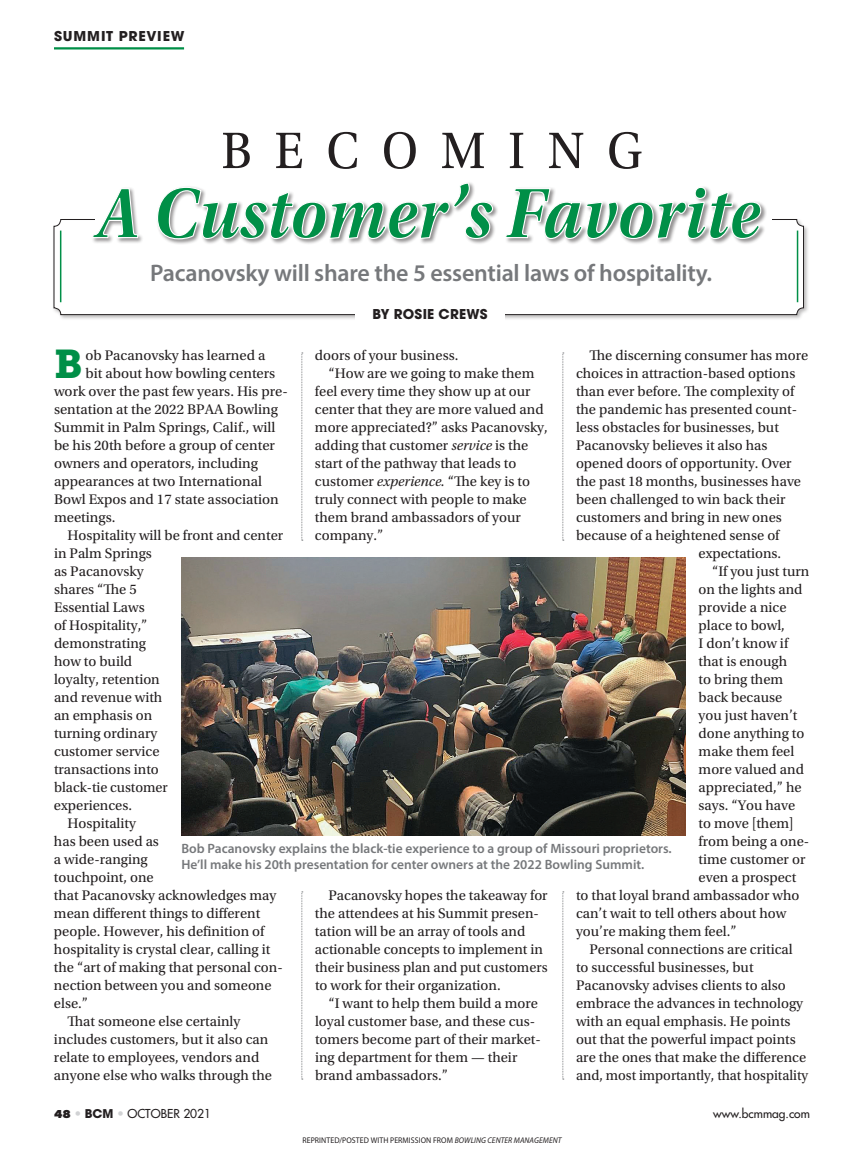
<style>
.page{position:relative;width:864px;height:1161px;background:#fff}
.page>*{position:absolute;margin:0;border:0;box-sizing:border-box;transform-origin:0 0}
.t1{font:54px "Utopia Std";letter-spacing:.45em;color:#231f20;scale:.93 1}
.t2{font:39.75px "Museo Slab 900";color:#008f47}
.t3{font:600 24px "Myriad Pro";letter-spacing:-.01em;color:#76787b}
.t4{font:14.7px/18px "Utopia Std";color:#231f20}
.t5{font:600 13.5px/16.5px "Myriad Pro";color:#76787b}
.t6{font:700 13.5px "ITC Avant Garde Pro";letter-spacing:.045em;color:#231f20;scale:1.04 1}
.t7{font:700 13.5px "ITC Avant Garde Pro";letter-spacing:.015em;color:#231f20}
.t8{font:12px "Futura";color:#231f20}
.t9{font:8.25px "Myriad Pro";letter-spacing:.01em;color:#231f20;scale:.95 1}
.s1{font-style:italic}
.s2{font-weight:700;font-stretch:expanded}
.s3{color:#d1d2d4}
.s4{font-family:"ITC Avant Garde Pro";font-weight:700}
</style>
<div class="page">
<hr style="left:54px;top:47px;width:130px;height:3px;background:#008f47">
<svg style="left:562px;top:892px;width:2px;height:188px"></svg>
<svg style="left:302px;top:892px;width:1px;height:188px"></svg>
<img style="left:181px;top:557px;width:504px;height:278px">
<div style="left:52px;top:218px;width:758px;height:103px;background:#231f20;opacity:.3"></div>
<div style="left:54px;top:220px;width:750px;height:95px;background:#fff;border-radius:7px"></div>
<div style="left:54px;top:219px;width:750px;height:96px;border:1px solid #231f20;border-radius:7px"></div>
<div style="left:95px;top:186px;width:676px;height:61px;background:#fff"></div>
<div style="left:355px;top:304px;width:150px;height:20px;background:#fff"></div>
<svg style="left:562px;top:353px;width:2px;height:188px"></svg>
<svg style="left:302px;top:353px;width:1px;height:188px"></svg>
<div style="left:91px;top:181px;width:676px;height:64px;background:#231f20;opacity:.5"></div>
<svg style="left:91px;top:182px;width:671px;height:58px"></svg>
<hr style="left:60px;top:231px;width:1px;height:71px;background:#008f47">
<hr style="left:797px;top:231px;width:1px;height:71px;background:#008f47">
<p class="t6" style="left:54px;top:27px;width:127px">SUMMIT PREVIEW</p>
<h1 class="t1" style="left:221px;top:121px;width:454px">BECOMING</h1>
<h3 class="t3" style="left:150px;top:258px;width:563px">Pacanovsky will share the 5 essential laws of hospitality.</h3>
<p class="t7" style="left:373px;top:305px;width:116px">BY ROSIE CREWS</p>
<h2 class="t2" style="left:54px;top:341px;width:30px">B</h2>
<p class="t4" style="left:85px;top:347px;width:182px">ob Pacanovsky has learned a</p>
<p class="t4" style="left:589px;top:347px;width:220px">The discerning consumer has more</p>
<p class="t4" style="left:576px;top:365px;width:221px">choices in attraction-based options</p>
<p class="t4" style="left:576px;top:383px;width:220px">than ever before. The complexity of</p>
<p class="t4" style="left:576px;top:401px;width:223px">the pandemic has presented count-</p>
<p class="t4" style="left:576px;top:419px;width:204px">less obstacles for businesses, but</p>
<p class="t4" style="left:576px;top:437px;width:193px">Pacanovsky believes it also has</p>
<p class="t4" style="left:576px;top:455px;width:217px">opened doors of opportunity. Over</p>
<p class="t4" style="left:576px;top:473px;width:227px">the past 18 months, businesses have</p>
<p class="t4" style="left:576px;top:491px;width:211px">been challenged to win back their</p>
<p class="t4" style="left:576px;top:509px;width:207px">customers and bring in new ones</p>
<p class="t4" style="left:576px;top:527px;width:205px">because of a heightened sense of</p>
<p class="t4" style="left:699px;top:545px;width:84px">expectations.</p>
<p class="t4" style="left:712px;top:563px;width:99px">“If you just turn</p>
<p class="t4" style="left:699px;top:581px;width:105px">on the lights and</p>
<p class="t4" style="left:699px;top:599px;width:89px">provide a nice</p>
<p class="t4" style="left:699px;top:617px;width:88px">place to bowl,</p>
<p class="t4" style="left:699px;top:635px;width:91px">I don’t know if</p>
<p class="t4" style="left:699px;top:653px;width:90px">that is enough</p>
<p class="t4" style="left:699px;top:671px;width:86px">to bring them</p>
<p class="t4" style="left:699px;top:689px;width:85px">back because</p>
<p class="t4" style="left:699px;top:707px;width:100px">you just haven’t</p>
<p class="t4" style="left:699px;top:725px;width:107px">done anything to</p>
<p class="t4" style="left:699px;top:743px;width:97px">make them feel</p>
<p class="t4" style="left:699px;top:761px;width:107px">more valued and</p>
<p class="t4" style="left:699px;top:779px;width:105px">appreciated,” he</p>
<p class="t4" style="left:699px;top:797px;width:98px">says. “You have</p>
<p class="t4" style="left:699px;top:815px;width:97px">to move [them]</p>
<p class="t4" style="left:699px;top:833px;width:112px">from being a one-</p>
<p class="t4" style="left:699px;top:851px;width:108px">time customer or</p>
<p class="t4" style="left:699px;top:869px;width:99px">even a prospect</p>
<p class="t4" style="left:576px;top:887px;width:225px">to that loyal brand ambassador who</p>
<p class="t4" style="left:576px;top:905px;width:212px">can’t wait to tell others about how</p>
<p class="t4" style="left:576px;top:923px;width:162px">you’re making them feel.”</p>
<p class="t4" style="left:589px;top:941px;width:205px">Personal connections are critical</p>
<p class="t4" style="left:576px;top:959px;width:179px">to successful businesses, but</p>
<p class="t4" style="left:576px;top:977px;width:211px">Pacanovsky advises clients to also</p>
<p class="t4" style="left:576px;top:995px;width:229px">embrace the advances in technology</p>
<p class="t4" style="left:576px;top:1013px;width:216px">with an equal emphasis. He points</p>
<p class="t4" style="left:576px;top:1031px;width:221px">out that the powerful impact points</p>
<p class="t4" style="left:576px;top:1049px;width:232px">are the ones that make the difference</p>
<p class="t4" style="left:576px;top:1067px;width:234px">and, most importantly, that hospitality</p>
<p class="t4" style="left:315px;top:347px;width:145px">doors of your business.</p>
<p class="t4" style="left:328px;top:365px;width:207px">“How are we going to make them</p>
<p class="t4" style="left:315px;top:383px;width:217px">feel every time they show up at our</p>
<p class="t4" style="left:315px;top:401px;width:230px">center that they are more valued and</p>
<p class="t4" style="left:315px;top:419px;width:234px">more appreciated?” asks Pacanovsky,</p>
<p class="t4" style="left:315px;top:437px;width:215px">adding that customer <span class="s1">service</span> is the</p>
<p class="t4" style="left:315px;top:455px;width:203px">start of the pathway that leads to</p>
<p class="t4" style="left:315px;top:473px;width:216px">customer <span class="s1">experience.</span> “The key is to</p>
<p class="t4" style="left:315px;top:491px;width:213px">truly connect with people to make</p>
<p class="t4" style="left:315px;top:509px;width:207px">them brand ambassadors of your</p>
<p class="t4" style="left:315px;top:527px;width:70px">company.”</p>
<p class="t4" style="left:85px;top:365px;width:191px">bit about how bowling centers</p>
<p class="t4" style="left:54px;top:383px;width:235px">work over the past few years. His pre-</p>
<p class="t4" style="left:54px;top:401px;width:226px">sentation at the 2022 BPAA Bowling</p>
<p class="t4" style="left:54px;top:419px;width:223px">Summit in Palm Springs, Calif., will</p>
<p class="t4" style="left:54px;top:437px;width:223px">be his 20th before a group of center</p>
<p class="t4" style="left:54px;top:455px;width:206px">owners and operators, including</p>
<p class="t4" style="left:54px;top:473px;width:210px">appearances at two International</p>
<p class="t4" style="left:54px;top:491px;width:226px">Bowl Expos and 17 state association</p>
<p class="t4" style="left:54px;top:509px;width:63px">meetings.</p>
<p class="t4" style="left:68px;top:527px;width:217px">Hospitality will be front and center</p>
<p class="t4" style="left:54px;top:545px;width:99px">in Palm Springs</p>
<p class="t4" style="left:54px;top:563px;width:91px">as Pacanovsky</p>
<p class="t4" style="left:54px;top:581px;width:84px">shares “The 5</p>
<p class="t4" style="left:54px;top:599px;width:92px">Essential Laws</p>
<p class="t4" style="left:54px;top:617px;width:95px">of Hospitality,”</p>
<p class="t4" style="left:54px;top:635px;width:94px">demonstrating</p>
<p class="t4" style="left:54px;top:653px;width:80px">how to build</p>
<p class="t4" style="left:54px;top:671px;width:107px">loyalty, retention</p>
<p class="t4" style="left:54px;top:689px;width:110px">and revenue with</p>
<p class="t4" style="left:54px;top:707px;width:100px">an emphasis on</p>
<p class="t4" style="left:54px;top:725px;width:105px">turning ordinary</p>
<p class="t4" style="left:54px;top:743px;width:107px">customer service</p>
<p class="t4" style="left:54px;top:761px;width:106px">transactions into</p>
<p class="t4" style="left:54px;top:779px;width:115px">black-tie customer</p>
<p class="t4" style="left:54px;top:797px;width:80px">experiences.</p>
<p class="t4" style="left:67px;top:815px;width:70px">Hospitality</p>
<p class="t4" style="left:54px;top:833px;width:106px">has been used as</p>
<p class="t4" style="left:54px;top:851px;width:95px">a wide-ranging</p>
<p class="t4" style="left:54px;top:869px;width:101px">touchpoint, one</p>
<p class="t4" style="left:54px;top:887px;width:224px">that Pacanovsky acknowledges may</p>
<p class="t4" style="left:54px;top:905px;width:208px">mean different things to different</p>
<p class="t4" style="left:54px;top:923px;width:212px">people. However, his definition of</p>
<p class="t4" style="left:54px;top:941px;width:218px">hospitality is crystal clear, calling it</p>
<p class="t4" style="left:54px;top:959px;width:230px">the “art of making that personal con-</p>
<p class="t4" style="left:54px;top:977px;width:219px">nection between you and someone</p>
<p class="t4" style="left:54px;top:995px;width:36px">else.”</p>
<p class="t4" style="left:67px;top:1013px;width:174px">That someone else certainly</p>
<p class="t4" style="left:54px;top:1031px;width:216px">includes customers, but it also can</p>
<p class="t4" style="left:54px;top:1049px;width:207px">relate to employees, vendors and</p>
<p class="t4" style="left:54px;top:1067px;width:220px">anyone else who walks through the</p>
<p class="t5" style="left:181px;top:840px;width:492px">Bob Pacanovsky explains the black-tie experience to a group of Missouri proprietors.<br>He’ll make his 20th presentation for center owners at the 2022 Bowling Summit.</p>
<p class="t4" style="left:315px;top:887px;width:234px;text-indent:13px">Pacanovsky hopes the takeaway for the attendees at his Summit presen&shy;tation will be an array of tools and actionable concepts to implement in their business plan and put customers to work for their organization.</p>
<p class="t4" style="left:315px;top:995px;width:227px;text-indent:13px">“I want to help them build a more loyal customer base, and these cus&shy;tomers become part of their market&shy;ing department for them — their brand ambassadors.”</p>
<p class="t8" style="left:54px;top:1106px;width:159px"><span class="s2">48</span> <span class="s3">•</span> <span class="s4">BCM</span> <span class="s3">•</span> OCTOBER 2021</p>
<p class="t8" style="left:713px;top:1106px;width:98px">www.bcmmag.com</p>
<p class="t9" style="left:302px;top:1135px;width:274px">REPRINTED/POSTED WITH PERMISSION FROM <span class="s1">BOWLING CENTER MANAGEMENT</span></p>
</div>
